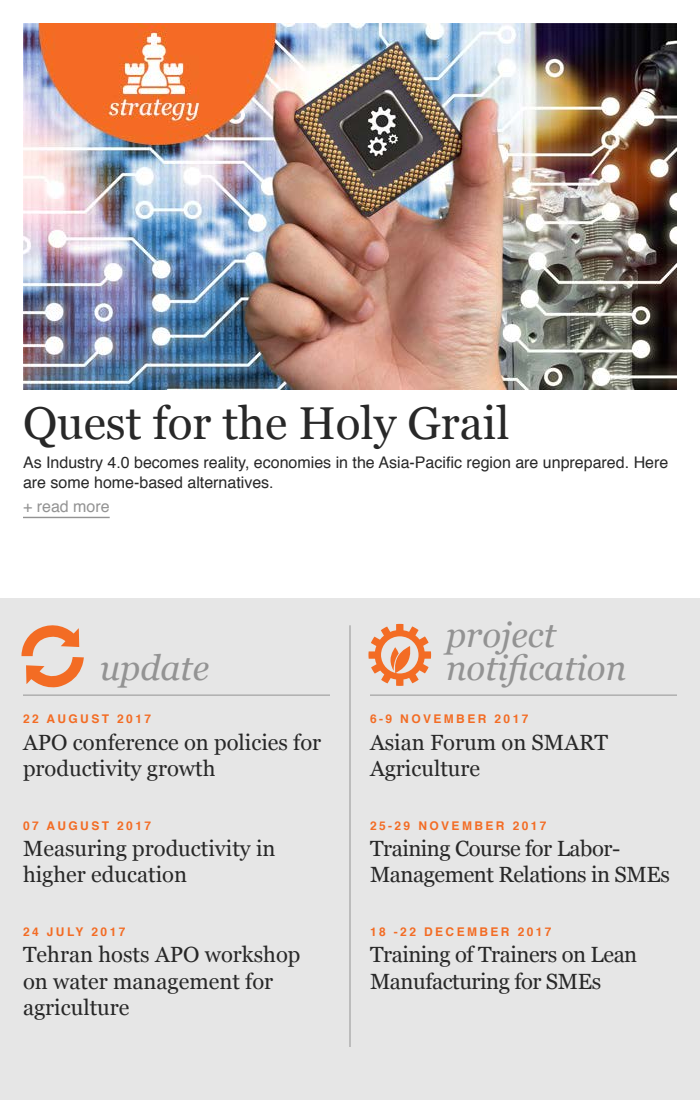
<style>
.page{position:relative;width:700px;height:1100px;background:#fff}
.page>*{position:absolute;margin:0;border:0;box-sizing:border-box;transform-origin:0 0}
.t1{font:46px "Georgia";color:#282828}
.t2{font:italic 35px/32.8px "Georgia";color:#939393}
.t3{font:22px/26.4px "Georgia";color:#282828}
.t4{font:22px/26.4px "Georgia";letter-spacing:-.02em;color:#282828}
.t5{font:16px/19.2px "Helvetica";color:#282828}
.t6{font:16px "Helvetica";color:#939393}
.t7{font:700 12px "Helvetica";letter-spacing:.2em;color:#f36c24}
</style>
<div class="page">
<img style="left:23px;top:23px;width:654px;height:367px">
<hr style="left:23px;top:517px;width:87px;height:1px;background:#939393">
<div style="left:0;top:598px;width:700px;height:502px;background:#e6e6e6"></div>
<hr style="left:23px;top:695px;width:307px;height:1px;background:#939393">
<hr style="left:370px;top:695px;width:307px;height:1px;background:#939393">
<hr style="left:350px;top:625px;width:1px;height:422px;background:#939393">
<svg style="left:21px;top:625px;width:63px;height:63px"></svg>
<svg style="left:368px;top:624px;width:63px;height:62px"></svg>
<h1 class="t1" style="left:23px;top:390px;width:488px">Quest for the Holy Grail</h1>
<p class="t5" style="left:23px;top:454px;width:647px">As Industry 4.0 becomes reality, economies in the Asia-Pacific region are unprepared. Here are some home-based alternatives.</p>
<p class="t6" style="left:23px;top:494px;width:88px">+ read more</p>
<h2 class="t2" style="left:100px;top:650px;width:111px">update</h2>
<p class="t7" style="left:23px;top:709px;width:130px">22 AUGUST 2017</p>
<p class="t3" style="left:23px;top:728px;width:300px">APO conference on policies for productivity growth</p>
<p class="t7" style="left:23px;top:816px;width:130px">07 AUGUST 2017</p>
<p class="t3" style="left:23px;top:834px;width:254px">Measuring productivity in higher education</p>
<p class="t7" style="left:23px;top:922px;width:104px">24 JULY 2017</p>
<p class="t3" style="left:23px;top:941px;width:279px">Tehran hosts APO workshop on water management for agriculture</p>
<h2 class="t2" style="left:446px;top:617px;width:182px">project notification</h2>
<p class="t7" style="left:370px;top:709px;width:160px">6-9 NOVEMBER 2017</p>
<p class="t3" style="left:370px;top:728px;width:240px">Asian Forum on SMART<br>Agriculture</p>
<p class="t7" style="left:370px;top:816px;width:178px">25-29 NOVEMBER 2017</p>
<p class="t4" style="left:370px;top:834px;width:301px">Training Course for Labor-<br>Management Relations in SMEs</p>
<p class="t7" style="left:370px;top:922px;width:183px">18 -22 DECEMBER 2017</p>
<p class="t4" style="left:370px;top:941px;width:269px">Training of Trainers on Lean<br>Manufacturing for SMEs</p>
</div>
